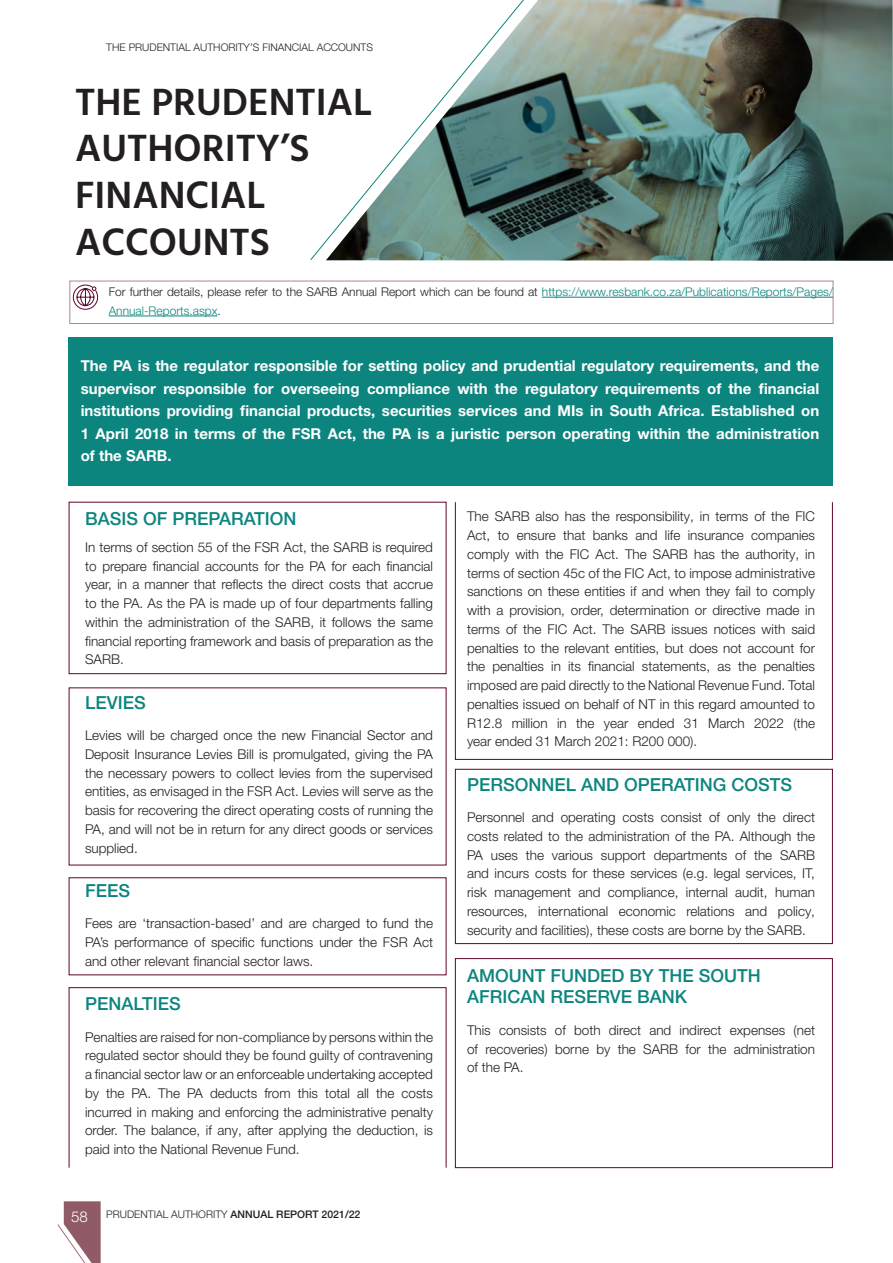
<style>
.page{position:relative;width:893px;height:1263px;background:#fff}
.page>*{position:absolute;margin:0;border:0;box-sizing:border-box;transform-origin:0 0}
.HEADING_1{font:600 39px/46.8px "Hind Siliguri";color:#231f20}
.Heading_2{font:500 18px/21.6px "Helvetica Neue LT Pro";color:#0d857f}
.BODY_TEXT{font:700 15px/22.5px "Helvetica Neue LT Pro";color:#fff;text-align:justify}
.BODY_TEXT-2{font:300 13.5px/18.8px "Helvetica Neue LT Pro";color:#231f20;text-align:justify}
.BODY_TEXT-3{font:300 12px/18.8px "Helvetica Neue LT Pro";color:#0d857f}
.t1{font:300 10.5px "Helvetica Neue LT Pro";color:#231f20}
.s1{color:#231f20}
.s2{font-size:15px;color:#fff}
.s3{font-weight:500}
</style>
<div class="page">
<svg style="left:57px;top:1201px;width:44px;height:62px"></svg>
<div style="left:68px;top:337px;width:764px;height:148px;background:#0d857f"></div>
<div style="left:69px;top:502px;width:377px;height:172px;border:1px solid #5f042f"></div>
<div style="left:69px;top:987px;width:377px;height:181px;border:1px solid #5f042f"></div>
<div style="left:455px;top:769px;width:378px;height:175px;border:1px solid #5f042f"></div>
<div style="left:455px;top:502px;width:378px;height:258px;border:1px solid #5f042f"></div>
<div style="left:455px;top:958px;width:378px;height:210px;border:1px solid #5f042f"></div>
<img style="left:326px;top:0;width:567px;height:261px">
<div style="left:69px;top:281px;width:764px;height:43px;border:1px solid #ae868d"></div>
<hr style="left:542px;top:297px;width:291px;height:1px;background:#0d857f">
<hr style="left:109px;top:316px;width:108px;height:1px;background:#0d857f">
<svg style="left:73px;top:284px;width:25px;height:26px"></svg>
<p class="t1" style="left:106px;top:40px;width:268px">THE PRUDENTIAL AUTHORITY’S FINANCIAL ACCOUNTS</p>
<p class="HEADING_1" style="left:75px;top:80px;width:298px">THE PRUDENTIAL<br>AUTHORITY’S<br>FINANCIAL<br>ACCOUNTS</p>
<p class="BODY_TEXT-3" style="left:109px;top:282px;width:726px"><span class="s1">For further details, please refer to the SARB Annual Report which can be found at</span> https://www.resbank.co.za/Publications/Reports/Pages/<br>Annual-Reports.aspx<span class="s1">.</span></p>
<p class="BODY_TEXT" style="left:81px;top:354px;width:740px">The PA is the regulator responsible for setting policy and prudential regulatory requirements, and the supervisor responsible for overseeing compliance with the regulatory requirements of the financial institutions providing financial products, securities services and MIs in South Africa. Established on 1 April 2018 in terms of the FSR Act, the PA is a juristic person operating within the administration of the SARB.</p>
<p class="Heading_2" style="left:85px;top:507px;width:213px">BASIS OF PREPARATION</p>
<p class="BODY_TEXT-2" style="left:85px;top:537px;width:349px">In terms of section 55 of the FSR Act, the SARB is required to prepare financial accounts for the PA for each financial year, in a manner that reflects the direct costs that accrue to the PA. As the PA is made up of four departments falling within the administration of the SARB, it follows the same financial reporting framework and basis of preparation as the SARB.</p>
<p class="Heading_2" style="left:85px;top:691px;width:62px">LEVIES</p>
<p class="BODY_TEXT-2" style="left:85px;top:726px;width:350px">Levies will be charged once the new Financial Sector and Deposit Insurance Levies Bill is promulgated, giving the PA the necessary powers to collect levies from the supervised entities, as envisaged in the FSR Act. Levies will serve as the basis for recovering the direct operating costs of running the PA, and will not be in return for any direct goods or services supplied.</p>
<p class="Heading_2" style="left:85px;top:879px;width:47px">FEES</p>
<p class="BODY_TEXT-2" style="left:85px;top:914px;width:349px">Fees are ‘transaction-based’ and are charged to fund the PA’s performance of specific functions under the FSR Act and other relevant financial sector laws.</p>
<p class="Heading_2" style="left:85px;top:993px;width:97px">PENALTIES</p>
<p class="BODY_TEXT-2" style="left:85px;top:1027px;width:349px">Penalties are raised for non-compliance by persons within the regulated sector should they be found guilty of contravening a financial sector law or an enforceable undertaking accepted by the PA. The PA deducts from this total all the costs incurred in making and enforcing the administrative penalty order. The balance, if any, after applying the deduction, is paid into the National Revenue Fund.</p>
<p class="t1" style="left:71px;top:1208px;width:291px"><span class="s2">58</span> PRUDENTIAL AUTHORITY <span class="s3">ANNUAL REPORT 2021/22</span></p>
<p class="BODY_TEXT-2" style="left:467px;top:507px;width:350px">The SARB also has the responsibility, in terms of the FIC Act, to ensure that banks and life insurance companies comply with the FIC Act. The SARB has the authority, in terms of section 45c of the FIC Act, to impose administrative sanctions on these entities if and when they fail to comply with a provision, order, determination or directive made in terms of the FIC Act. The SARB issues notices with said penalties to the relevant entities, but does not account for the penalties in its financial statements, as the penalties imposed are paid directly to the National Revenue Fund. Total penalties issued on behalf of NT in this regard amounted to R12.8 million in the year ended 31 March 2022 (the year ended 31 March 2021: R200 000).</p>
<p class="Heading_2" style="left:467px;top:773px;width:327px">PERSONNEL AND OPERATING COSTS</p>
<p class="BODY_TEXT-2" style="left:467px;top:808px;width:349px">Personnel and operating costs consist of only the direct costs related to the administration of the PA. Although the PA uses the various support departments of the SARB and incurs costs for these services (e.g. legal services, IT, risk management and compliance, internal audit, human resources, international economic relations and policy, security and facilities), these costs are borne by the SARB.</p>
<p class="Heading_2" style="left:467px;top:964px;width:295px">AMOUNT FUNDED BY THE SOUTH<br>AFRICAN RESERVE BANK</p>
<p class="BODY_TEXT-2" style="left:467px;top:1020px;width:349px">This consists of both direct and indirect expenses (net of recoveries) borne by the SARB for the administration of the PA.</p>
</div>
